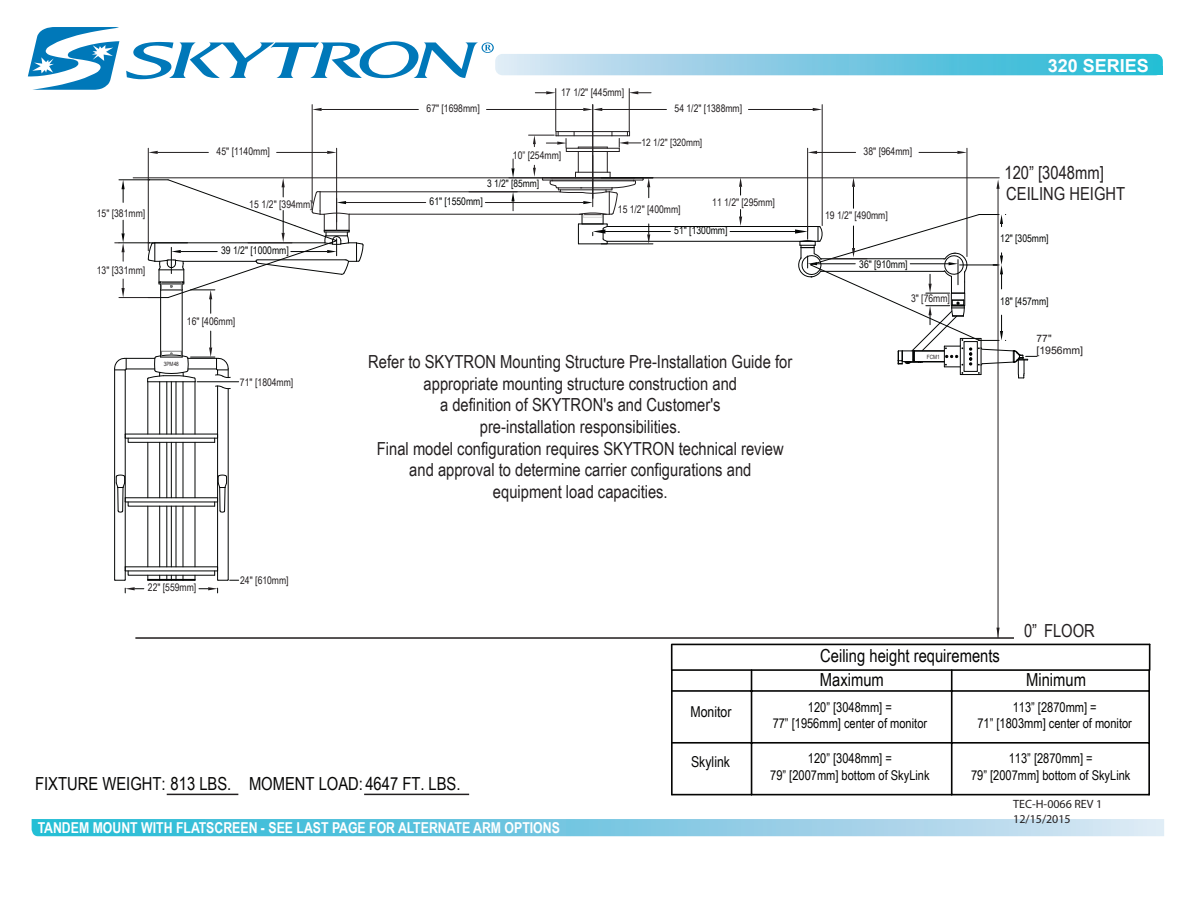
<style>
.page{position:relative;width:1188px;height:918px;background:#fff}
.page>*{position:absolute;margin:0;border:0;box-sizing:border-box;transform-origin:0 0}
.t1{font:18px/21.6px "Arial Narrow";color:#231f20;text-align:center}
.t2{font:18px "Arial Narrow";color:#050504}
.t3{font:700 18px "Arial";color:#fff}
.t4{font:700 15px "Arial Narrow";color:#fff}
.t5{font:15px "Arial Narrow";color:#050504}
.t6{font:13.5px/16.2px "Arial Narrow";color:#050504;text-align:center}
.t7{font:12px/14.4px "Myriad Pro";color:#231f20}
.t8{font:10.5px "Arial Narrow";color:#231f20}
.t9{font:10.5px "Arial Narrow";color:#040605}
.t10{font:10.5px "Arial";color:#231f20}
.t11{font:10.2px "Arial Narrow";color:#231f20}
.t12{font:10.2px "Arial Narrow";color:#040605}
.t13{font:10.2px "Arial";color:#231f20}
.t14{font:5.85px "Arial Narrow";color:#231f20}
</style>
<div class="page">
<div style="left:32px;top:819px;width:1132px;height:17px;background:linear-gradient(to right,#1db6d3,#d9e0f2)"></div>
<div style="left:495px;top:54px;width:668px;height:21px;background:linear-gradient(to right,#dae1f2,#1db6d3)"></div>
<div style="left:1154px;top:67px;width:9px;height:8px;background:#23bfd5"></div>
<svg style="left:28px;top:27px;width:91px;height:63px"></svg>
<svg style="left:126px;top:41px;width:368px;height:38px"></svg>
<svg style="left:670px;top:668px;width:481px;height:128px"></svg>
<hr style="left:133px;top:178px;width:866px;height:1px;background:#231f20">
<hr style="left:320px;top:192px;width:240px;height:1px;background:#231f20">
<hr style="left:349px;top:214px;width:260px;height:1px;background:#231f20">
<svg style="left:511px;top:159px;width:4px;height:19px"></svg>
<svg style="left:511px;top:192px;width:4px;height:19px"></svg>
<hr style="left:485px;top:202px;width:98px;height:1px;background:#231f20">
<hr style="left:346px;top:202px;width:80px;height:1px;background:#231f20">
<hr style="left:607px;top:241px;width:194px;height:1px;background:#040605">
<hr style="left:607px;top:226px;width:211px;height:1px;background:#040605">
<hr style="left:730px;top:231px;width:65px;height:1px;background:#040605">
<hr style="left:605px;top:231px;width:65px;height:1px;background:#040605">
<hr style="left:119px;top:180px;width:31px;height:1px;background:#040605">
<hr style="left:119px;top:243px;width:31px;height:1px;background:#040605">
<svg style="left:122px;top:180px;width:3px;height:22px"></svg>
<hr style="left:119px;top:297px;width:41px;height:1px;background:#231f20">
<svg style="left:115px;top:220px;width:10px;height:41px"></svg>
<svg style="left:122px;top:279px;width:3px;height:19px"></svg>
<hr style="left:148px;top:148px;width:1px;height:103px;background:#231f20">
<hr style="left:336px;top:148px;width:1px;height:82px;background:#231f20">
<hr style="left:158px;top:152px;width:50px;height:1px;background:#231f20">
<hr style="left:277px;top:152px;width:50px;height:1px;background:#231f20">
<svg style="left:148px;top:151px;width:10px;height:3px"></svg>
<svg style="left:327px;top:151px;width:10px;height:3px"></svg>
<hr style="left:312px;top:105px;width:1px;height:98px;background:#231f20">
<hr style="left:322px;top:109px;width:96px;height:1px;background:#231f20">
<hr style="left:487px;top:109px;width:96px;height:1px;background:#231f20">
<svg style="left:312px;top:108px;width:10px;height:3px"></svg>
<hr style="left:592px;top:105px;width:1px;height:93px;background:#231f20">
<hr style="left:822px;top:105px;width:1px;height:121px;background:#231f20">
<hr style="left:602px;top:109px;width:64px;height:1px;background:#231f20">
<hr style="left:748px;top:109px;width:65px;height:1px;background:#231f20">
<svg style="left:583px;top:108px;width:19px;height:3px"></svg>
<svg style="left:813px;top:108px;width:9px;height:3px"></svg>
<hr style="left:807px;top:148px;width:1px;height:83px;background:#231f20">
<hr style="left:967px;top:148px;width:1px;height:109px;background:#231f20">
<hr style="left:817px;top:152px;width:39px;height:1px;background:#231f20">
<hr style="left:919px;top:152px;width:38px;height:1px;background:#231f20">
<svg style="left:808px;top:151px;width:9px;height:3px"></svg>
<svg style="left:957px;top:151px;width:10px;height:3px"></svg>
<svg style="left:125px;top:587px;width:19px;height:6px"></svg>
<svg style="left:199px;top:587px;width:19px;height:6px"></svg>
<hr style="left:160px;top:290px;width:1px;height:67px;background:#040605">
<hr style="left:182px;top:290px;width:1px;height:67px;background:#040605">
<svg style="left:114px;top:331px;width:125px;height:250px"></svg>
<hr style="left:601px;top:178px;width:52px;height:1px;background:#040605">
<hr style="left:601px;top:244px;width:52px;height:1px;background:#040605">
<hr style="left:629px;top:89px;width:1px;height:42px;background:#231f20">
<svg style="left:535px;top:91px;width:20px;height:3px"></svg>
<hr style="left:555px;top:89px;width:1px;height:42px;background:#231f20">
<svg style="left:529px;top:131px;width:121px;height:114px"></svg>
<svg style="left:629px;top:91px;width:22px;height:3px"></svg>
<hr style="left:671px;top:644px;width:2px;height:26px;background:#050504">
<hr style="left:672px;top:644px;width:478px;height:1px;background:#050504">
<svg style="left:1149px;top:645px;width:1px;height:25px"></svg>
<svg style="left:148px;top:178px;width:216px;height:135px"></svg>
<svg style="left:795px;top:214px;width:242px;height:165px"></svg>
<svg style="left:852px;top:177px;width:3px;height:31px"></svg>
<svg style="left:739px;top:210px;width:3px;height:16px"></svg>
<svg style="left:739px;top:177px;width:3px;height:18px"></svg>
<hr style="left:364px;top:794px;width:105px;height:1px;background:#231f20">
<hr style="left:167px;top:794px;width:71px;height:1px;background:#231f20">
<hr style="left:998px;top:187px;width:1px;height:451px;background:#231f20">
<svg style="left:996px;top:179px;width:4px;height:10px"></svg>
<svg style="left:996px;top:628px;width:4px;height:9px"></svg>
<hr style="left:135px;top:637px;width:879px;height:2px;background:#231f20">
<p class="t8" style="left:97px;top:205px;width:50px">15" [381mm]</p>
<p class="t8" style="left:97px;top:263px;width:50px">13" [331mm]</p>
<p class="t8" style="left:217px;top:144px;width:55px">45" [1140mm]</p>
<p class="t8" style="left:249px;top:197px;width:65px">15 1/2" [394mm]</p>
<p class="t9" style="left:221px;top:242px;width:69px">39 1/2" [1000mm]</p>
<p class="t8" style="left:187px;top:314px;width:50px">16" [406mm]</p>
<p class="t14" style="left:164px;top:360px;width:17px">3PM48</p>
<p class="t8" style="left:240px;top:374px;width:55px">71" [1804mm]</p>
<p class="t8" style="left:148px;top:580px;width:50px">22" [559mm]</p>
<p class="t8" style="left:240px;top:573px;width:50px">24" [610mm]</p>
<p class="t8" style="left:561px;top:85px;width:65px">17 1/2" [445mm]</p>
<p class="t8" style="left:427px;top:101px;width:55px">67" [1698mm]</p>
<p class="t8" style="left:675px;top:101px;width:69px">54 1/2" [1388mm]</p>
<p class="t8" style="left:513px;top:148px;width:50px">10” [254mm]</p>
<p class="t12" style="left:487px;top:176px;width:53px">3 1/2" [85mm]</p>
<p class="t9" style="left:430px;top:193px;width:55px">61" [1550mm]</p>
<p class="t11" style="left:641px;top:135px;width:62px">12 1/2" [320mm]</p>
<p class="t8" style="left:618px;top:202px;width:64px">15 1/2" [400mm]</p>
<p class="t8" style="left:712px;top:194px;width:64px">11 1/2" [295mm]</p>
<p class="t9" style="left:674px;top:223px;width:55px">51" [1300mm]</p>
<p class="t1" style="left:368px;top:350px;width:426px">Refer to SKYTRON Mounting Structure Pre-Installation Guide for appropriate mounting structure construction and<br>a definition of SKYTRON's and Customer's<br>pre-installation responsibilities.<br>Final model configuration requires SKYTRON technical review and approval to determine carrier configurations and<br>equipment load capacities.</p>
<p class="t8" style="left:864px;top:144px;width:50px">38" [964mm]</p>
<p class="t8" style="left:825px;top:208px;width:64px">19 1/2" [490mm]</p>
<p class="t9" style="left:859px;top:257px;width:50px">36" [910mm]</p>
<p class="t8" style="left:911px;top:291px;width:40px">3" [76mm]</p>
<p class="t14" style="left:927px;top:352px;width:15px">FCM1</p>
<p class="t3" style="left:1048px;top:53px;width:103px">320 SERIES</p>
<p class="t1" style="left:1005px;top:161px;width:122px;text-align:left">120” [3048mm]<br>CEILING HEIGHT</p>
<p class="t9" style="left:1000px;top:231px;width:50px">12" [305mm]</p>
<p class="t9" style="left:1000px;top:293px;width:50px">18" [457mm]</p>
<p class="t13" style="left:1037px;top:331px;width:17px">77"</p>
<p class="t10" style="left:1036px;top:343px;width:48px">[1956mm]</p>
<p class="t2" style="left:820px;top:643px;width:181px">Ceiling height requirements</p>
<p class="t1" style="left:1024px;top:619px;width:72px">0” FLOOR</p>
<p class="t2" style="left:820px;top:667px;width:65px">Maximum</p>
<p class="t2" style="left:1026px;top:667px;width:61px">Minimum</p>
<p class="t2" style="left:35px;top:770px;width:427px">FIXTURE WEIGHT: 813 LBS. MOMENT LOAD: 4647 FT. LBS.</p>
<p class="t4" style="left:38px;top:816px;width:524px">TANDEM MOUNT WITH FLATSCREEN - SEE LAST PAGE FOR ALTERNATE ARM OPTIONS</p>
<p class="t6" style="left:773px;top:698px;width:156px">120” [3048mm] =<br>77” [1956mm] center of monitor</p>
<p class="t5" style="left:691px;top:700px;width:43px">Monitor</p>
<p class="t5" style="left:691px;top:751px;width:40px">Skylink</p>
<p class="t6" style="left:770px;top:750px;width:161px">120” [3048mm] =<br>79” [2007mm] bottom of SkyLink</p>
<p class="t6" style="left:977px;top:698px;width:156px">113” [2870mm] =<br>71” [1803mm] center of monitor</p>
<p class="t6" style="left:971px;top:750px;width:161px">113” [2870mm] =<br>79” [2007mm] bottom of SkyLink</p>
<p class="t7" style="left:1013px;top:797px;width:91px">TEC-H-0066 REV 1<br>12/15/2015</p>
</div>
